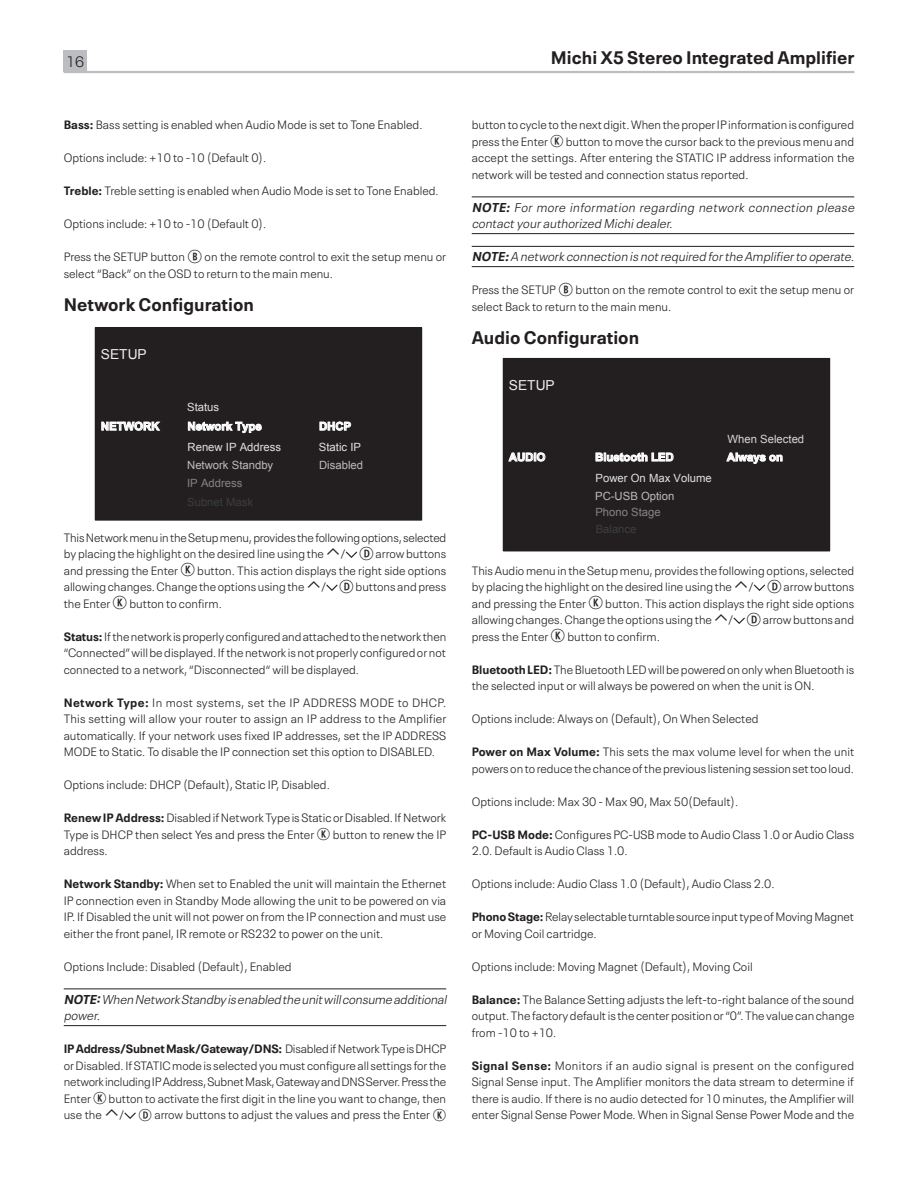
<style>
.page{position:relative;width:918px;height:1188px;background:#fff}
.page>*{position:absolute;margin:0;border:0;box-sizing:border-box;transform-origin:0 0}
.Heading_2{font:700 18px "Neue Plak Text";color:#231f20}
.t1{font:300 15px "Neue Plak Text";color:#231f20}
.t2{font:13.8px "Arial";color:#edeff0}
.note_1{font:italic 300 12.75px/16.5px "Neue Plak Text";color:#231f20}
.Body_Text{font:300 12px/16.5px "Neue Plak Text";color:#231f20;text-align:justify}
.t3{font:11.4px/18.3px "Arial";color:#e0e1e3}
.t4{font:700 11.4px "Arial";color:#fff}
.t5{font:11.4px/16.5px "Arial";color:#838484}
.t6{font:11.4px "Arial";color:#d5d7d8}
.s1{font-weight:700}
.s2{font-family:"Combi Numerals Pro";font-weight:400;font-size:18px}
.s3{color:#bcbbbf}
.s4{color:#838484}
.s5{color:#3b3d3d}
.s6{font-family:"Combi Numerals Pro";font-weight:400;font-size:16.5px}
.s7{color:#bbbcc0}
.s8{color:#3c3e3f}
</style>
<div class="page">
<div style="left:64px;top:51px;width:23px;height:21px;background:#bcbdc0"></div>
<hr style="left:64px;top:71px;width:790px;height:2px;background:#bcbdc0">
<hr style="left:64px;top:989px;width:382px;height:1px;background:#231f20">
<hr style="left:64px;top:1025px;width:382px;height:1px;background:#231f20">
<div style="left:95px;top:328px;width:327px;height:192px;background:#231f20"></div>
<div style="left:95px;top:327px;width:327px;height:193px;border:1px solid #231f20"></div>
<svg style="left:320px;top:422px;width:31px;height:9px"></svg>
<svg style="left:102px;top:422px;width:58px;height:9px"></svg>
<svg style="left:188px;top:422px;width:74px;height:11px"></svg>
<svg style="left:346px;top:551px;width:11px;height:7px"></svg>
<svg style="left:326px;top:584px;width:12px;height:7px"></svg>
<svg style="left:124px;top:1112px;width:12px;height:7px"></svg>
<hr style="left:472px;top:196px;width:382px;height:1px;background:#231f20">
<hr style="left:472px;top:233px;width:382px;height:1px;background:#231f20">
<hr style="left:472px;top:246px;width:382px;height:1px;background:#231f20">
<hr style="left:472px;top:266px;width:382px;height:1px;background:#231f20">
<div style="left:503px;top:358px;width:327px;height:193px;background:#231f20"></div>
<svg style="left:509px;top:453px;width:36px;height:8px"></svg>
<svg style="left:596px;top:453px;width:77px;height:8px"></svg>
<svg style="left:727px;top:453px;width:55px;height:11px"></svg>
<svg style="left:754px;top:584px;width:11px;height:7px"></svg>
<svg style="left:733px;top:617px;width:12px;height:7px"></svg>
<p class="t1" style="left:66px;top:50px;width:19px">16</p>
<h1 class="Heading_2" style="left:551px;top:42px;width:305px">Michi X5 Stereo Integrated Amplifier</h1>
<p class="Body_Text" style="left:64px;top:115px;width:360px"><span class="s1">Bass:</span> Bass setting is enabled when Audio Mode is set to Tone Enabled.</p>
<p class="Body_Text" style="left:64px;top:148px;width:204px">Options include: +10 to -10 (Default 0).</p>
<p class="Body_Text" style="left:64px;top:181px;width:376px"><span class="s1">Treble:</span> Treble setting is enabled when Audio Mode is set to Tone Enabled.</p>
<p class="Body_Text" style="left:64px;top:214px;width:204px">Options include: +10 to -10 (Default 0).</p>
<p class="Body_Text" style="left:64px;top:247px;width:384px">Press the SETUP button <span class="s2">B</span> on the remote control to exit the setup menu or select “Back” on the OSD to return to the main menu.</p>
<p class="Heading_2" style="left:64px;top:289px;width:192px">Network Configuration</p>
<p class="t2" style="left:101px;top:345px;width:47px">SETUP</p>
<p class="t3" style="left:187px;top:398px;width:34px">Status</p>
<p class="t3" style="left:187px;top:438px;width:96px">Renew IP Address<br><span class="s3">Network Standby<br></span><span class="s4">IP Address<br></span><span class="s5">Subnet Mask</span></p>
<p class="t4" style="left:101px;top:419px;width:60px">NETWORK</p>
<p class="t4" style="left:319px;top:419px;width:34px">DHCP</p>
<p class="t4" style="left:188px;top:419px;width:76px">Network Type</p>
<p class="t3" style="left:319px;top:438px;width:46px">Static IP<br><span class="s3">Disabled</span></p>
<p class="Body_Text" style="left:64px;top:528px;width:384px">This Network menu in the Setup menu, provides the following options, selected by placing the highlight on the desired line using the</p>
<p class="Body_Text" style="left:64px;top:544px;width:384px;text-indent:277px">/ <span class="s2">D</span> arrow buttons and pressing the Enter <span class="s2">K</span> button. This action displays the right side options allowing changes. Change the options using the</p>
<p class="Body_Text" style="left:321px;top:577px;width:127px">/ <span class="s2">D</span> buttons and press</p>
<p class="Body_Text" style="left:64px;top:594px;width:160px">the Enter <span class="s2">K</span> button to confirm.</p>
<p class="Body_Text" style="left:64px;top:627px;width:384px"><span class="s1">Status:</span> If the network is properly configured and attached to the network then “Connected” will be displayed. If the network is not properly configured or not connected to a network, “Disconnected“ will be displayed.</p>
<p class="Body_Text" style="left:64px;top:693px;width:384px"><span class="s1">Network Type:</span> In most systems, set the IP ADDRESS MODE to DHCP.<br>This setting will allow your router to assign an IP address to the Amplifier automatically. If your network uses fixed IP addresses, set the IP ADDRESS MODE to Static. To disable the IP connection set this option to DISABLED.</p>
<p class="Body_Text" style="left:64px;top:775px;width:268px">Options include: DHCP (Default), Static IP, Disabled.</p>
<p class="Body_Text" style="left:64px;top:808px;width:384px"><span class="s1">Renew IP Address:</span> Disabled if Network Type is Static or Disabled. If Network Type is DHCP then select Yes and press the Enter <span class="s6">K</span> button to renew the IP address.</p>
<p class="Body_Text" style="left:64px;top:874px;width:384px"><span class="s1">Network Standby:</span> When set to Enabled the unit will maintain the Ethernet IP connection even in Standby Mode allowing the unit to be powered on via IP. If Disabled the unit will not power on from the IP connection and must use either the front panel, IR remote or RS232 to power on the unit.</p>
<p class="Body_Text" style="left:64px;top:957px;width:229px">Options Include: Disabled (Default), Enabled</p>
<p class="note_1" style="left:64px;top:990px;width:387px"><span class="s1">NOTE:</span>When NetworkStandby isenabled the unitwillconsume additional power.</p>
<p class="Body_Text" style="left:64px;top:1039px;width:384px"><span class="s1">IP Address/Subnet Mask/Gateway/DNS:</span> Disabled if Network Type is DHCP or Disabled. If STATIC mode is selected you must configure all settings for the network including IP Address, Subnet Mask, Gateway and DNS Server. Press the Enter <span class="s6">K</span> button to activate the first digit in the line you want to change, then use the</p>
<p class="Body_Text" style="left:119px;top:1105px;width:329px">/ <span class="s6">D</span> arrow buttons to adjust the values and press the Enter <span class="s6">K</span></p>
<p class="Body_Text" style="left:472px;top:115px;width:384px">button to cycle to the next digit. When the proper IP information is configured press the Enter <span class="s6">K</span> button to move the cursor back to the previous menu and accept the settings. After entering the STATIC IP address information the network will be tested and connection status reported.</p>
<p class="note_1" style="left:472px;top:198px;width:387px"><span class="s1">NOTE:</span> For more information regarding network connection please contactyourauthorized Michidealer.</p>
<p class="note_1" style="left:472px;top:247px;width:387px"><span class="s1">NOTE:</span>A networkconnection is notrequired forthe Amplifierto operate.</p>
<p class="Body_Text" style="left:472px;top:280px;width:384px">Press the SETUP <span class="s2">B</span> button on the remote control to exit the setup menu or select Back to return to the main menu.</p>
<p class="Heading_2" style="left:472px;top:322px;width:169px">Audio Configuration</p>
<p class="t2" style="left:509px;top:376px;width:47px">SETUP</p>
<p class="t4" style="left:509px;top:449px;width:38px">AUDIO</p>
<p class="t6" style="left:728px;top:431px;width:78px">When Selected</p>
<p class="t4" style="left:595px;top:449px;width:80px">Bluetooth LED</p>
<p class="t4" style="left:727px;top:449px;width:57px">Always on</p>
<p class="t3" style="left:595px;top:469px;width:118px">Power On Max Volume<br><span class="s7">PC-USB Option</span></p>
<p class="t5" style="left:595px;top:504px;width:67px">Phono Stage<br><span class="s8">Balance</span></p>
<p class="Body_Text" style="left:472px;top:561px;width:384px">This Audio menu in the Setup menu, provides the following options, selected by placing the highlight on the desired line using the</p>
<p class="Body_Text" style="left:472px;top:577px;width:384px;text-indent:277px">/ <span class="s2">D</span> arrow buttons and pressing the Enter <span class="s2">K</span> button. This action displays the right side options allowing changes. Change the options using the</p>
<p class="Body_Text" style="left:728px;top:610px;width:127px">/ <span class="s2">D</span> arrow buttons and</p>
<p class="Body_Text" style="left:472px;top:627px;width:190px">press the Enter <span class="s2">K</span> button to confirm.</p>
<p class="Body_Text" style="left:472px;top:660px;width:384px"><span class="s1">Bluetooth LED:</span> The Bluetooth LED will be powered on only when Bluetooth is the selected input or will always be powered on when the unit is ON.</p>
<p class="Body_Text" style="left:472px;top:709px;width:288px">Options include: Always on (Default), On When Selected</p>
<p class="Body_Text" style="left:472px;top:742px;width:384px"><span class="s1">Power on Max Volume:</span> This sets the max volume level for when the unit powers on to reduce the chance of the previous listening session set too loud.</p>
<p class="Body_Text" style="left:472px;top:792px;width:268px">Options include: Max 30 - Max 90, Max 50(Default).</p>
<p class="Body_Text" style="left:472px;top:825px;width:384px"><span class="s1">PC-USB Mode:</span> Configures PC-USB mode to Audio Class 1.0 or Audio Class<br>2.0. Default is Audio Class 1.0.</p>
<p class="Body_Text" style="left:472px;top:874px;width:304px">Options include: Audio Class 1.0 (Default), Audio Class 2.0.</p>
<p class="Body_Text" style="left:472px;top:907px;width:384px"><span class="s1">Phono Stage:</span> Relay selectable turntable source input type of Moving Magnet or Moving Coil cartridge.</p>
<p class="Body_Text" style="left:472px;top:957px;width:282px">Options include: Moving Magnet (Default), Moving Coil</p>
<p class="Body_Text" style="left:472px;top:990px;width:384px"><span class="s1">Balance:</span> The Balance Setting adjusts the left-to-right balance of the sound output. The factory default is the center position or “0”. The value can change from -10 to +10.</p>
<p class="Body_Text" style="left:472px;top:1056px;width:384px"><span class="s1">Signal Sense:</span> Monitors if an audio signal is present on the configured Signal Sense input. The Amplifier monitors the data stream to determine if there is audio. If there is no audio detected for 10 minutes, the Amplifier will enter Signal Sense Power Mode. When in Signal Sense Power Mode and the</p>
</div>
